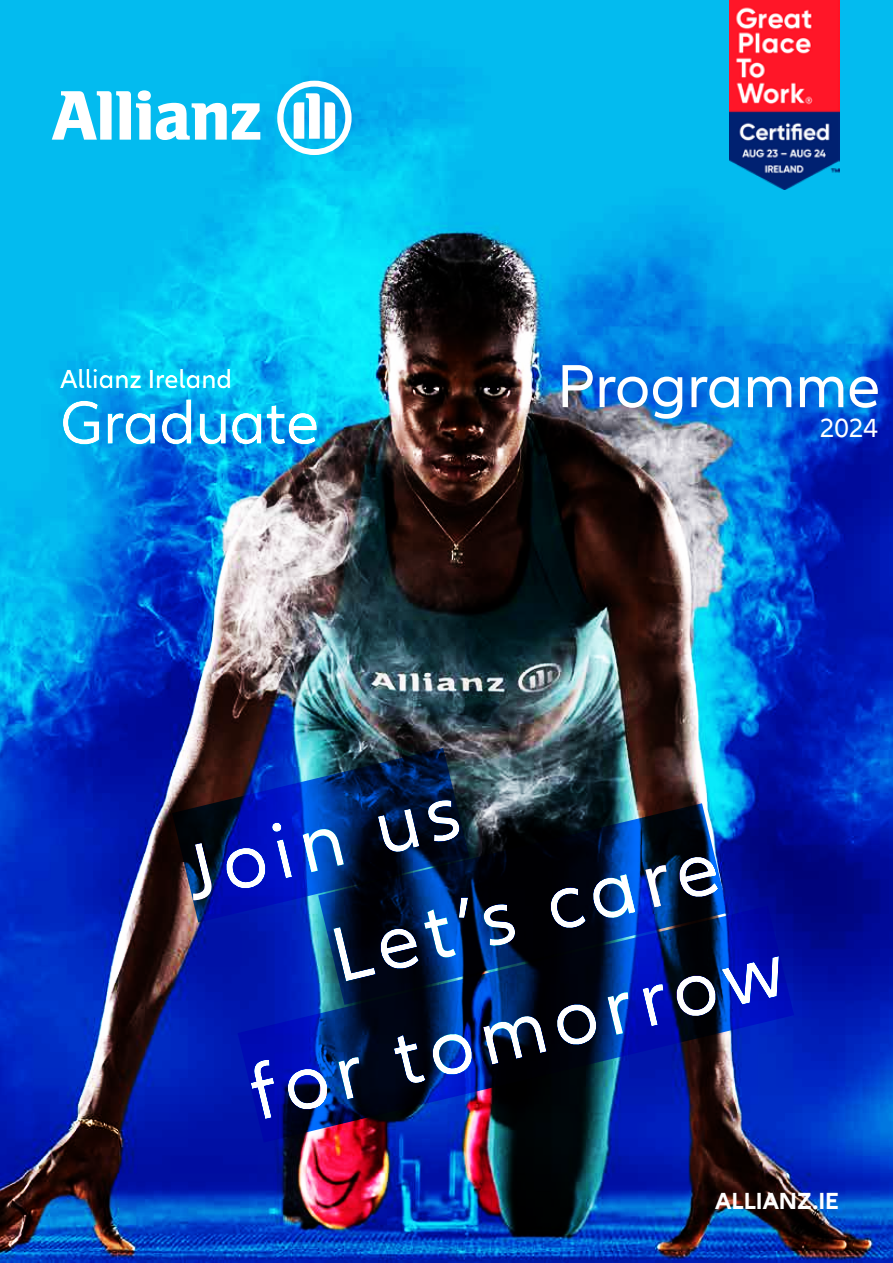
<style>
.page{position:relative;width:893px;height:1263px;background:#fff}
.page>*{position:absolute;margin:0;border:0;box-sizing:border-box;transform-origin:0 0}
.t1{font:81px "Allianz Neo";color:#fff}
.t2{font:63px "Allianz Neo";color:#fff}
.t3{font:600 27px "Allianz Neo";color:#fff}
.t4{font:27px "Allianz Neo";color:#fff}
.t5{font:700 24px "Allianz Neo";color:#fff}
</style>
<div class="page">
<img style="left:0;top:0;width:893px;height:1263px">
<svg style="left:52px;top:90px;width:208px;height:50px"></svg>
<svg style="left:277px;top:81px;width:75px;height:74px"></svg>
<img style="left:117px;top:667px;width:475px;height:271px">
<img style="left:263px;top:722px;width:588px;height:103px">
<svg style="left:182px;top:825px;width:711px;height:333px;background:#071c75"></svg>
<img style="left:729px;top:1px;width:111px;height:188px">
<p class="t3" style="left:60px;top:364px;width:173px">Allianz Ireland</p>
<p class="t2" style="left:557px;top:350px;width:325px">Programme</p>
<p class="t4" style="left:820px;top:413px;width:59px">2024</p>
<p class="t2" style="left:60px;top:387px;width:260px">Graduate</p>
<p class="t1" style="left:176px;top:828px;width:280px;rotate:-13deg">Join us</p>
<p class="t1" style="left:322px;top:910px;width:396px;rotate:-13deg">Let’s care</p>
<p class="t1" style="left:242px;top:1047px;width:547px;rotate:-13deg">for tomorrow</p>
<p class="t5" style="left:715px;top:1187px;width:125px">ALLIANZ.IE</p>
</div>
